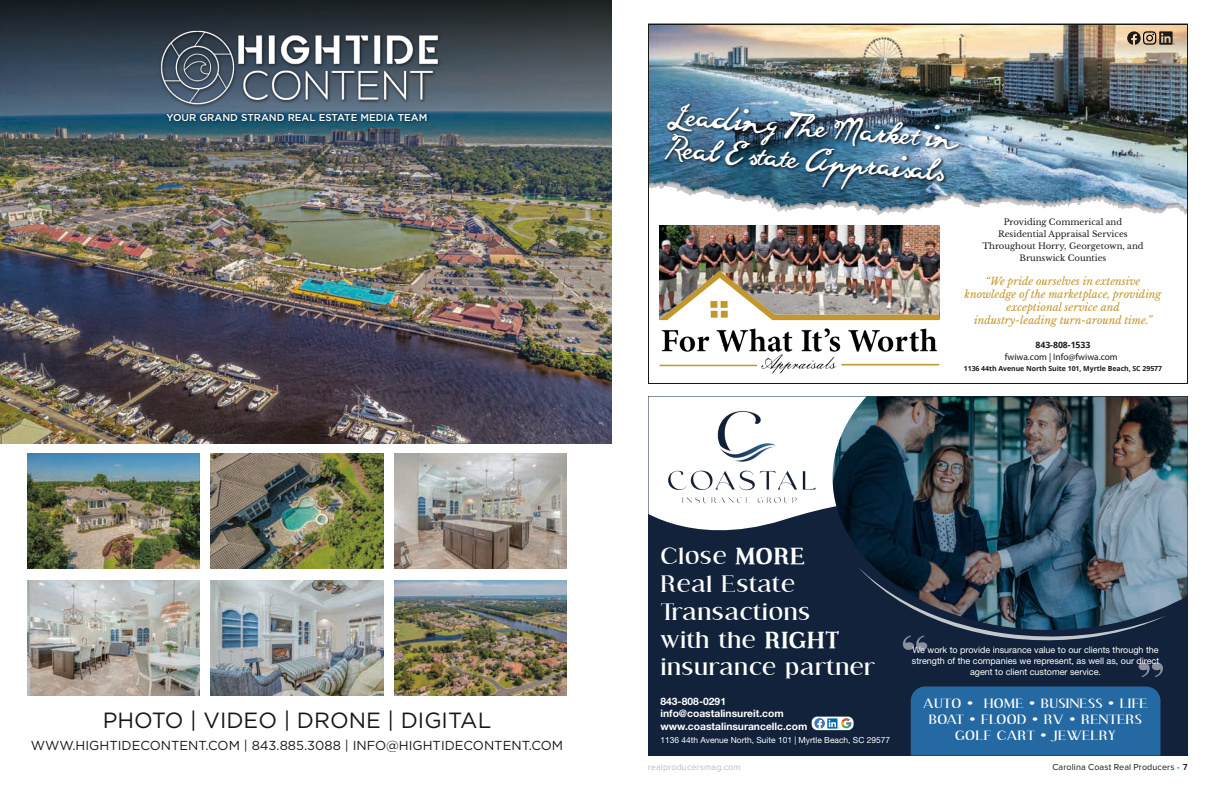
<style>
.page{position:relative;width:1224px;height:792px;background:#fff}
.page>*{position:absolute;margin:0;border:0;box-sizing:border-box;transform-origin:0 0}
.t1{font:600 55.2px "Playfair Display";color:#fff;scale:1.32 1}
.t2{font:27.5px/33px "goodvibesregular";color:#fff}
.t3{font:22px "Gotham";color:#171713}
.t4{font:21.7px/27.9px "Effloresce";letter-spacing:.025em;color:#fff;scale:1.32 1}
.t5{font:13px "Gotham";color:#171713}
.t6{font:12.3px/15.8px "Effloresce";letter-spacing:.025em;color:#fff;text-align:center;scale:1.32 1}
.t7{font:italic 10.6px/13px "Libre Baskerville";color:#c4982c;text-align:center}
.t8{font:700 10.3px/12.3px "Helvetica Neue LT Std";color:#fff}
.t9{font:500 10px "Gotham";color:#fff}
.t10{font:9.4px "Myriad Pro";color:#171713}
.t11{font:9px/11px "Helvetica Neue LT Std";color:#fff;text-align:center}
.t12{font:9px "Proxima Nova";letter-spacing:.01em;color:#171713}
.t13{font:9px "Proxima Nova";letter-spacing:.01em;color:#bbbcbc}
.t14{font:700 8.7px "Open Sans";letter-spacing:-.005em;color:#1f1b1b}
.t15{font:8.5px/12px "Libre Baskerville";color:#1f1b1b;text-align:center}
.t16{font:8.4px "Helvetica Neue LT Std";color:#fff}
.t17{font:700 7px "Open Sans";letter-spacing:-.005em;color:#1f1b1b}
.s1{font-weight:700}
.s2{color:#31a5d9}
.s3{font-weight:600}
</style>
<div class="page">
<img style="left:0;top:173px;width:612px;height:271px">
<svg style="left:0;top:0;width:612px;height:173px;background:#425057"></svg>
<img style="left:27px;top:454px;width:172px;height:115px">
<img style="left:211px;top:454px;width:172px;height:115px">
<img style="left:27px;top:580px;width:172px;height:115px">
<img style="left:211px;top:580px;width:172px;height:115px">
<img style="left:395px;top:454px;width:172px;height:115px">
<img style="left:395px;top:580px;width:172px;height:115px">
<img style="left:153px;top:17px;width:288px;height:98px">
<img style="left:163px;top:108px;width:270px;height:21px">
<img style="left:648px;top:396px;width:540px;height:360px">
<img style="left:648px;top:24px;width:540px;height:360px">
<img style="left:660px;top:269px;width:279px;height:104px">
<p class="t9" style="left:167px;top:111px;width:262px">YOUR GRAND STRAND REAL ESTATE MEDIA TEAM</p>
<h3 class="t3" style="left:103px;top:706px;width:390px">PHOTO | VIDEO | DRONE | DIGITAL</h3>
<h3 class="t5" style="left:31px;top:737px;width:534px">WWW.HIGHTIDECONTENT.COM | 843.885.3088 | INFO@HIGHTIDECONTENT.COM</h3>
<h2 class="t2" style="left:670px;top:98px;width:291px;rotate:5deg">Leading The Market in<br>Real Estate Appraisals</h2>
<p class="t15" style="left:982px;top:216px;width:163px">Providing Commerical and<br>Residential Appraisal Services<br>Throughout Horry, Georgetown, and<br>Brunswick Counties</p>
<p class="t7" style="left:965px;top:274px;width:198px">“We pride ourselves in extensive knowledge of the marketplace, providing exceptional service and industry-leading turn-around time.”</p>
<p class="t14" style="left:1035px;top:338px;width:57px">843-808-1533</p>
<p class="t10" style="left:1005px;top:351px;width:115px">fwiwa.com | Info@fwiwa.com</p>
<p class="t17" style="left:964px;top:364px;width:200px">1136 44th Avenue North Suite 101, Myrtle Beach, SC 29577</p>
<h3 class="t4" style="left:661px;top:543px;width:163px">Close <span class="s1">MORE<br></span>Real Estate<br>Transactions<br>with the <span class="s1">RIGHT </span>insurance partner</h3>
<p class="t8" style="left:660px;top:695px;width:148px">843-808-0291 info@coastalinsureit.com www.coastalinsurancellc.com</p>
<p class="t16" style="left:660px;top:735px;width:231px">1136 44th Avenue North, Suite 101 | Myrtle Beach, SC 29577</p>
<h1 class="t1" style="left:900px;top:618px;width:23px">“</h1>
<p class="t11" style="left:912px;top:645px;width:249px">We work to provide insurance value to our clients through the strength of the companies we represent, as well as, our direct agent to client customer service.</p>
<h1 class="t1" style="left:1136px;top:645px;width:23px">”</h1>
<h3 class="t6" style="left:923px;top:696px;width:172px">AUTO • HOME • BUSINESS • LIFE<br>BOAT • FLOOD • RV • RENTERS<br>GOLF CART • JEWELRY</h3>
<p class="t13" style="left:648px;top:762px;width:94px">realproducersmag.com</p>
<p class="t12" style="left:1052px;top:762px;width:137px">Carolina Coast Real Producers <span class="s2">•</span> <span class="s3">7</span></p>
</div>
